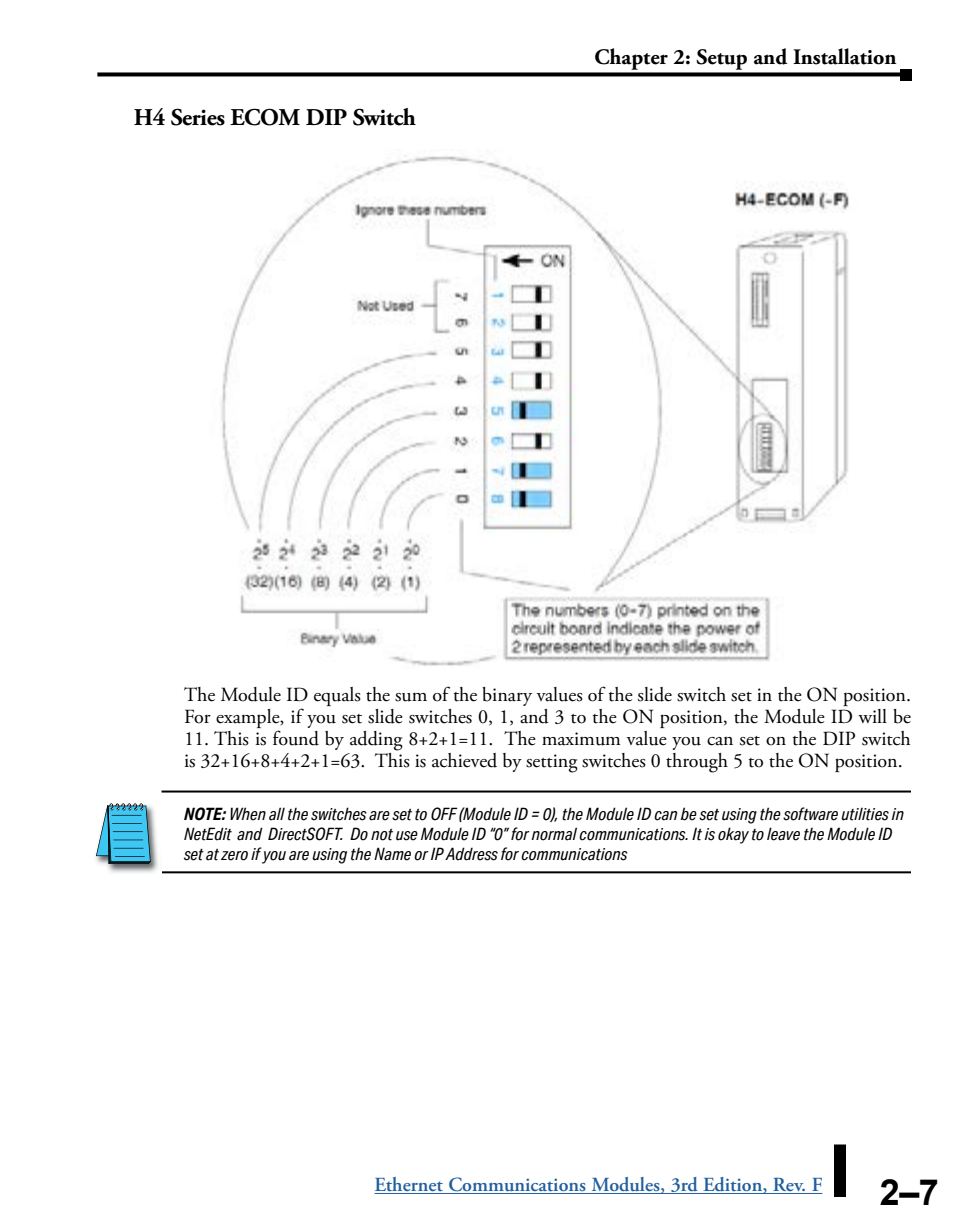
<style>
.page{position:relative;width:972px;height:1224px;background:#fff}
.page>*{position:absolute;margin:0;border:0;box-sizing:border-box;transform-origin:0 0}
.t1{font:700 36px "Arial";color:#000}
.t2{font:700 24px "Adobe Garamond Pro";letter-spacing:-.02em;color:#000}
.t3{font:700 22px "Adobe Garamond Pro";color:#000}
.t4{font:20px/22px "Adobe Garamond Pro";color:#000}
.t5{font:600 20px "Adobe Garamond Pro";color:#215e9e}
.t6{font:italic 17px/20.4px "Aktiv Grotesk Cd";color:#000}
.s1{font-weight:700}
</style>
<div class="page">
<hr style="left:375px;top:1193px;width:447px;height:1px;background:#215e9e">
<div style="left:834px;top:1144px;width:12px;height:53px;background:#000"></div>
<svg style="left:97px;top:72px;width:803px;height:4px;background:#1e1e1e"></svg>
<div style="left:900px;top:69px;width:12px;height:11px;background:#000"></div>
<img style="left:221px;top:155px;width:628px;height:511px">
<hr style="left:162px;top:791px;width:749px;height:2px;background:#000">
<hr style="left:162px;top:871px;width:749px;height:2px;background:#000">
<img style="left:101px;top:806px;width:57px;height:67px">
<svg style="left:96px;top:803px;width:55px;height:61px;background:#53adca"></svg>
<p class="t2" style="left:134px;top:104px;width:284px">H4 Series ECOM DIP Switch</p>
<p class="t3" style="left:594px;top:45px;width:304px">Chapter 2: Setup and Installation</p>
<p class="t4" style="left:184px;top:684px;width:729px">The Module ID equals the sum of the binary values of the slide switch set in the ON position.<br>For example, if you set slide switches 0, 1, and 3 to the ON position, the Module ID will be</p>
<p class="t4" style="left:184px;top:728px;width:728px">11. This is found by adding 8+2+1=11. The maximum value you can set on the DIP switch is 32+16+8+4+2+1=63. This is achieved by setting switches 0 through 5 to the ON position.</p>
<p class="t6" style="left:184px;top:803px;width:722px"><span class="s1">NOTE:</span> When all the switches are set to OFF (Module ID = 0), the Module ID can be set using the software utilities in<br>NetEdit and DirectSOFT. Do not use Module ID “0” for normal communications. It is okay to leave the Module ID set at zero if you are using the Name or IP Address for communications</p>
<p class="t5" style="left:375px;top:1174px;width:449px">Ethernet Communications Modules, 3rd Edition, Rev. F</p>
<h1 class="t1" style="left:880px;top:1167px;width:60px">2–7</h1>
</div>
